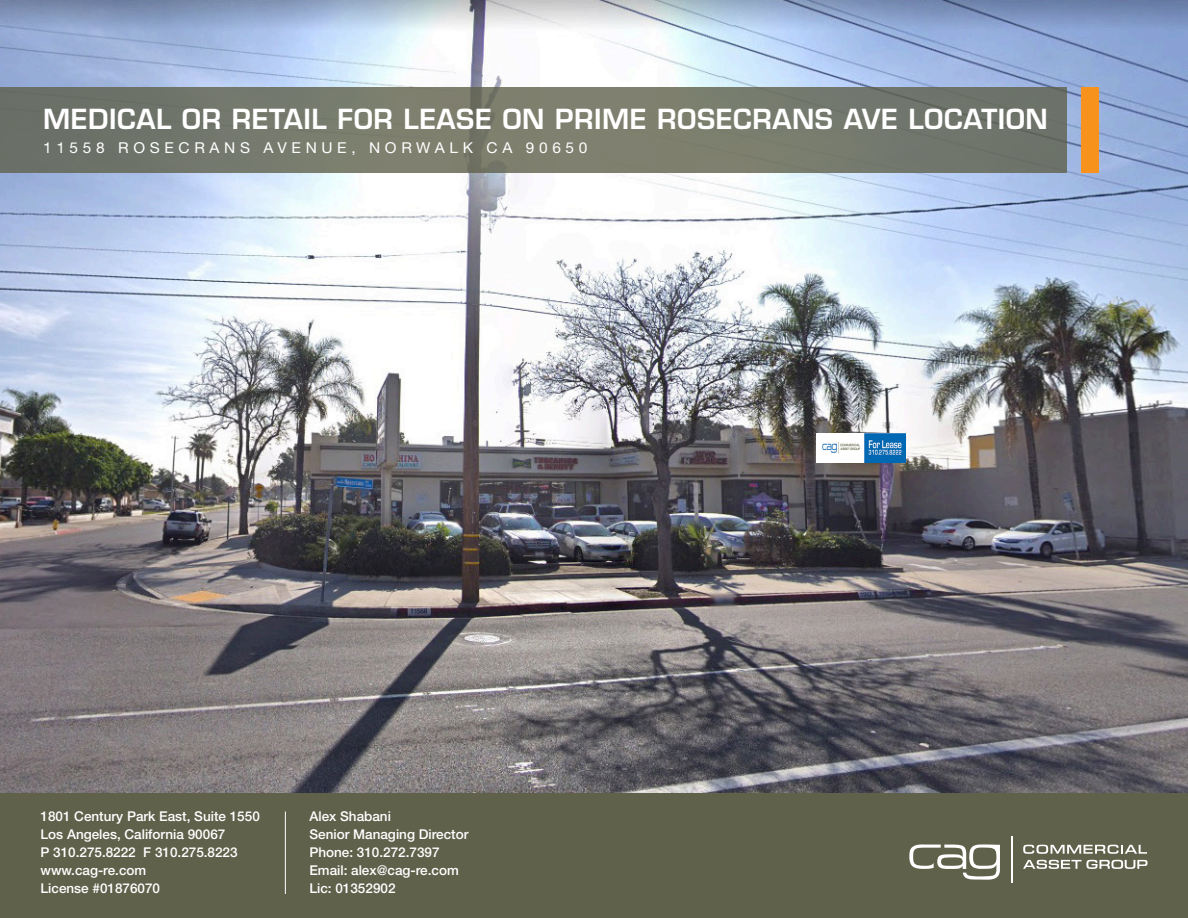
<style>
.page{position:relative;width:1188px;height:918px;background:#fff}
.page>*{position:absolute;margin:0;border:0;box-sizing:border-box;transform-origin:0 0}
.t1{font:600 27px "Eurostile LT Std";letter-spacing:.02em;color:#fff}
.t2{font:15px "Helvetica Neue LT Std";letter-spacing:.3em;color:#fff}
.t3{font:500 13.5px "Helvetica Neue LT Std";color:#fff}
</style>
<div class="page">
<img style="left:0;top:0;width:1188px;height:794px">
<div style="left:0;top:87px;width:1067px;height:86px;background:#767a6e"></div>
<div style="left:1082px;top:87px;width:17px;height:86px;background:#f7931d"></div>
<div style="left:0;top:794px;width:1188px;height:124px;background:#60614b"></div>
<hr style="left:285px;top:812px;width:1px;height:82px;background:#fff">
<svg style="left:909px;top:844px;width:91px;height:36px"></svg>
<svg style="left:1023px;top:860px;width:124px;height:9px"></svg>
<svg style="left:1023px;top:845px;width:124px;height:9px"></svg>
<hr style="left:1011px;top:837px;width:2px;height:46px;background:#fff">
<img style="left:816px;top:434px;width:90px;height:29px">
<p class="t1" style="left:43px;top:103px;width:1006px">MEDICAL OR RETAIL FOR LEASE ON PRIME ROSECRANS AVE LOCATION</p>
<p class="t2" style="left:43px;top:139px;width:546px">11558 ROSECRANS AVENUE, NORWALK CA 90650</p>
<p class="t3" style="left:40px;top:808px;width:221px">1801 Century Park East, Suite 1550</p>
<p class="t3" style="left:40px;top:826px;width:186px">Los Angeles, California 90067</p>
<p class="t3" style="left:40px;top:844px;width:199px">P 310.275.8222 F 310.275.8223</p>
<p class="t3" style="left:40px;top:862px;width:107px">www.cag-re.com</p>
<p class="t3" style="left:40px;top:880px;width:121px">License #01876070</p>
<p class="t3" style="left:309px;top:808px;width:83px">Alex Shabani</p>
<p class="t3" style="left:309px;top:826px;width:161px">Senior Managing Director</p>
<p class="t3" style="left:309px;top:844px;width:132px">Phone: 310.272.7397</p>
<p class="t3" style="left:309px;top:862px;width:151px">Email: alex@cag-re.com</p>
<p class="t3" style="left:309px;top:880px;width:88px">Lic: 01352902</p>
</div>
